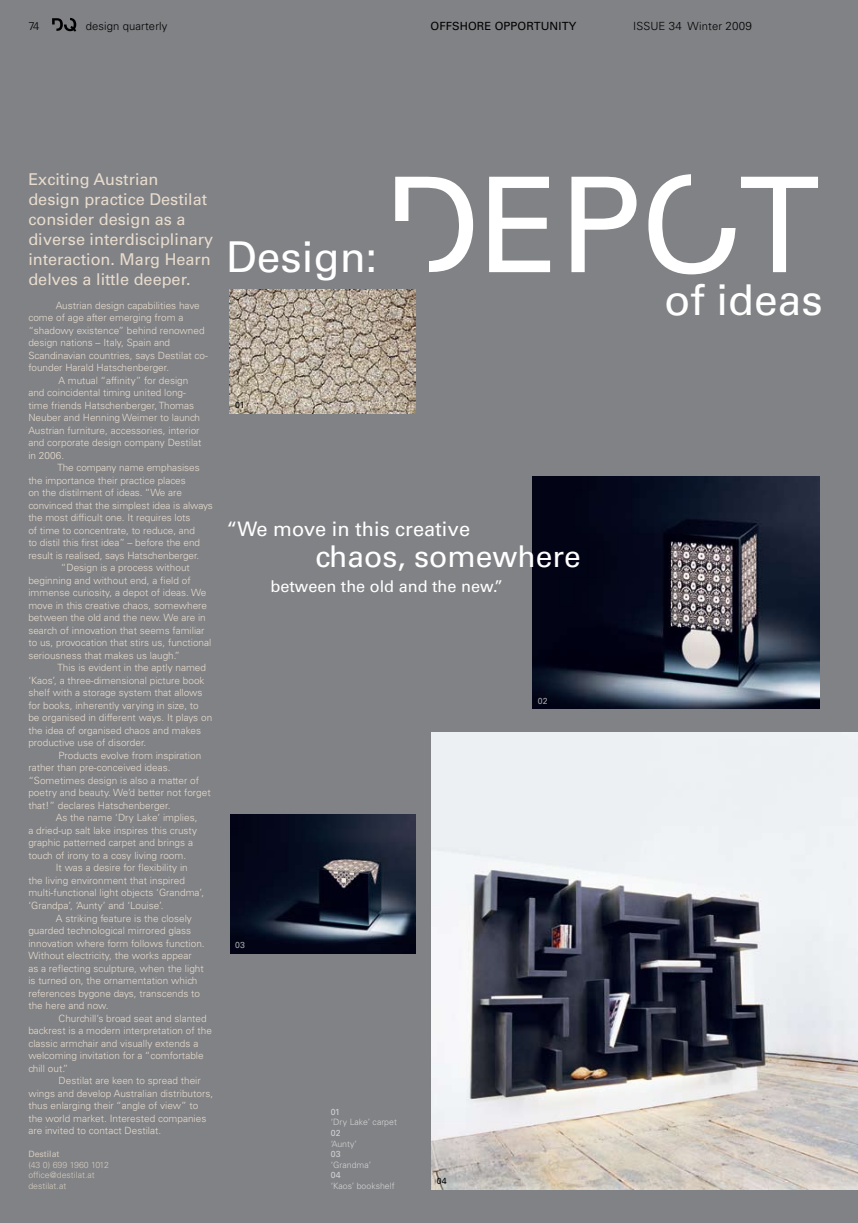
<style>
.page{position:relative;width:858px;height:1223px;background:#fff}
.page>*{position:absolute;margin:0;border:0;box-sizing:border-box;transform-origin:0 0}
.t1{font:132.12px "Univers";color:#fff}
.t2{font:42.5px "Univers";color:#fff}
.t3{font:30px "Univers";color:#fff}
.t4{font:20px "Univers";color:#fff}
.t5{font:16.25px/20px "Univers";color:#e9dcce}
.t6{font:16.25px "Univers";color:#fff}
.t7{font:300 11.25px "Univers";letter-spacing:.01em;color:#000}
.t8{font:11.25px "Univers";letter-spacing:.01em;color:#000}
.t9{font:300 10px "Univers";color:#e9dcce}
.t10{font:300 8.75px "Univers";color:#d1d3d4}
.t11{font:300 8.75px/10.6px "Univers";color:#d3c9bd}
.t12{font:8.75px "Univers";color:#d3c9bd}
.t13{font:8.75px "Univers";color:#d1d3d4}
.t14{font:8.75px "Univers";color:#000}
.t15{font:8.75px "Univers";color:#a7a9ac}
.s1{font-size:11.5px}
</style>
<div class="page">
<div style="left:0;top:0;width:857px;height:1222px;background:#808285"></div>
<svg style="left:52px;top:18px;width:24px;height:14px"></svg>
<img style="left:230px;top:814px;width:185px;height:139px">
<img style="left:230px;top:289px;width:185px;height:124px">
<img style="left:431px;top:732px;width:426px;height:456px">
<img style="left:532px;top:476px;width:287px;height:233px">
<p class="t7" style="left:28px;top:19px;width:13px">74</p>
<p class="t7" style="left:86px;top:19px;width:83px">design quarterly</p>
<p class="t8" style="left:430px;top:20px;width:147px">OFFShore opportunity</p>
<p class="t7" style="left:633px;top:20px;width:120px">ISSUE <span class="s1">34</span> Winter <span class="s1">2009</span></p>
<h3 class="t5" style="left:28px;top:169px;width:186px">Exciting Austrian design practice Destilat consider design as a diverse interdisciplinary interaction. Marg Hearn delves a little deeper.</h3>
<p class="t9" style="left:56px;top:299px;width:145px">Austrian design capabilities have</p>
<p class="t9" style="left:28px;top:312px;width:157px">come of age after emerging from a</p>
<p class="t9" style="left:28px;top:324px;width:178px">“shadowy existence” behind renowned</p>
<p class="t9" style="left:28px;top:337px;width:143px">design nations – Italy, Spain and</p>
<p class="t9" style="left:28px;top:349px;width:181px">Scandinavian countries, says Destilat co-</p>
<p class="t9" style="left:28px;top:362px;width:142px">founder Harald Hatschenberger.</p>
<p class="t9" style="left:58px;top:374px;width:131px">A mutual “affinity” for design</p>
<p class="t9" style="left:28px;top:387px;width:159px">and coincidental timing united long-</p>
<p class="t9" style="left:28px;top:399px;width:167px">time friends Hatschenberger, Thomas</p>
<p class="t9" style="left:28px;top:412px;width:173px">Neuber and Henning Weimer to launch</p>
<p class="t9" style="left:28px;top:424px;width:173px">Austrian furniture, accessories, interior</p>
<p class="t9" style="left:28px;top:437px;width:175px">and corporate design company Destilat</p>
<p class="t9" style="left:28px;top:449px;width:37px">in 2006.</p>
<p class="t9" style="left:57px;top:462px;width:144px">The company name emphasises</p>
<p class="t9" style="left:28px;top:474px;width:159px">the importance their practice places</p>
<p class="t9" style="left:28px;top:487px;width:155px">on the distilment of ideas. “We are</p>
<p class="t9" style="left:28px;top:499px;width:186px">convinced that the simplest idea is always</p>
<p class="t9" style="left:28px;top:512px;width:164px">the most difficult one. It requires lots</p>
<p class="t9" style="left:28px;top:524px;width:168px">of time to concentrate, to reduce, and</p>
<p class="t9" style="left:28px;top:537px;width:173px">to distil this first idea” – before the end</p>
<p class="t9" style="left:28px;top:549px;width:172px">result is realised, says Hatschenberger.</p>
<p class="t9" style="left:61px;top:562px;width:130px">“Design is a process without</p>
<p class="t9" style="left:28px;top:574px;width:164px">beginning and without end, a field of</p>
<p class="t9" style="left:28px;top:587px;width:179px">immense curiosity, a depot of ideas. We</p>
<p class="t9" style="left:28px;top:599px;width:180px">move in this creative chaos, somewhere</p>
<p class="t9" style="left:28px;top:612px;width:179px">between the old and the new. We are in</p>
<p class="t9" style="left:28px;top:624px;width:178px">search of innovation that seems familiar</p>
<p class="t9" style="left:28px;top:637px;width:184px">to us, provocation that stirs us, functional</p>
<p class="t9" style="left:28px;top:649px;width:153px">seriousness that makes us laugh.”</p>
<p class="t9" style="left:57px;top:662px;width:150px">This is evident in the aptly named</p>
<p class="t9" style="left:28px;top:674px;width:178px">‘Kaos’, a three-dimensional picture book</p>
<p class="t9" style="left:28px;top:687px;width:176px">shelf with a storage system that allows</p>
<p class="t9" style="left:28px;top:699px;width:172px">for books, inherently varying in size, to</p>
<p class="t9" style="left:28px;top:712px;width:185px">be organised in different ways. It plays on</p>
<p class="t9" style="left:28px;top:724px;width:174px">the idea of organised chaos and makes</p>
<p class="t9" style="left:28px;top:737px;width:119px">productive use of disorder.</p>
<p class="t9" style="left:59px;top:749px;width:144px">Products evolve from inspiration</p>
<p class="t9" style="left:28px;top:762px;width:144px">rather than pre-conceived ideas.</p>
<p class="t9" style="left:28px;top:774px;width:172px">“Sometimes design is also a matter of</p>
<p class="t9" style="left:28px;top:787px;width:184px">poetry and beauty. We’d better not forget</p>
<p class="t9" style="left:28px;top:799px;width:144px">that!” declares Hatschenberger.</p>
<p class="t9" style="left:56px;top:812px;width:143px">As the name ‘Dry Lake’ implies,</p>
<p class="t9" style="left:28px;top:824px;width:170px">a dried-up salt lake inspires this crusty</p>
<p class="t9" style="left:28px;top:837px;width:166px">graphic patterned carpet and brings a</p>
<p class="t9" style="left:28px;top:849px;width:159px">touch of irony to a cosy living room.</p>
<p class="t9" style="left:56px;top:862px;width:133px">It was a desire for flexibility in</p>
<p class="t9" style="left:28px;top:874px;width:158px">the living environment that inspired</p>
<p class="t9" style="left:28px;top:887px;width:177px">multi-functional light objects ‘Grandma’,</p>
<p class="t9" style="left:28px;top:899px;width:137px">‘Grandpa’, ‘Aunty’ and ‘Louise’.</p>
<p class="t9" style="left:56px;top:912px;width:138px">A striking feature is the closely</p>
<p class="t9" style="left:28px;top:924px;width:164px">guarded technological mirrored glass</p>
<p class="t9" style="left:28px;top:937px;width:178px">innovation where form follows function.</p>
<p class="t9" style="left:28px;top:949px;width:165px">Without electricity, the works appear</p>
<p class="t9" style="left:28px;top:962px;width:177px">as a reflecting sculpture, when the light</p>
<p class="t9" style="left:28px;top:974px;width:170px">is turned on, the ornamentation which</p>
<p class="t9" style="left:28px;top:987px;width:173px">references bygone days, transcends to</p>
<p class="t9" style="left:28px;top:999px;width:82px">the here and now.</p>
<p class="t9" style="left:59px;top:1012px;width:150px">Churchill’s broad seat and slanted</p>
<p class="t9" style="left:28px;top:1024px;width:185px">backrest is a modern interpretation of the</p>
<p class="t9" style="left:28px;top:1037px;width:171px">classic armchair and visually extends a</p>
<p class="t9" style="left:28px;top:1049px;width:177px">welcoming invitation for a “comfortable</p>
<p class="t9" style="left:28px;top:1062px;width:42px">chill out.”</p>
<p class="t9" style="left:59px;top:1074px;width:144px">Destilat are keen to spread their</p>
<p class="t9" style="left:28px;top:1087px;width:186px">wings and develop Australian distributors,</p>
<p class="t9" style="left:28px;top:1099px;width:171px">thus enlarging their “angle of view” to</p>
<p class="t9" style="left:28px;top:1112px;width:179px">the world market. Interested companies</p>
<p class="t9" style="left:28px;top:1124px;width:134px">are invited to contact Destilat.</p>
<p class="t12" style="left:28px;top:1148px;width:33px">Destilat</p>
<p class="t11" style="left:28px;top:1159px;width:82px">(43 0) 699 1960 1012 office@destilat.at destilat.at</p>
<h2 class="t2" style="left:226px;top:232px;width:153px">Design:</h2>
<h1 class="t1" style="left:383px;top:147px;width:437px">depot</h1>
<h2 class="t2" style="left:664px;top:275px;width:160px">of ideas</h2>
<p class="t14" style="left:235px;top:399px;width:11px">01</p>
<h3 class="t4" style="left:226px;top:517px;width:245px">“We move in this creative</h3>
<h3 class="t3" style="left:315px;top:539px;width:267px">chaos, somewhere</h3>
<h3 class="t6" style="left:270px;top:577px;width:234px">between the old and the new.”</h3>
<p class="t15" style="left:537px;top:695px;width:11px">02</p>
<p class="t15" style="left:235px;top:939px;width:11px">03</p>
<p class="t13" style="left:331px;top:1106px;width:11px">01</p>
<p class="t10" style="left:331px;top:1116px;width:68px">‘Dry Lake’ carpet</p>
<p class="t13" style="left:331px;top:1127px;width:11px">02</p>
<p class="t10" style="left:331px;top:1138px;width:28px">‘Aunty’</p>
<p class="t13" style="left:331px;top:1148px;width:11px">03</p>
<p class="t10" style="left:331px;top:1159px;width:42px">‘Grandma’</p>
<p class="t13" style="left:331px;top:1170px;width:11px">04</p>
<p class="t10" style="left:331px;top:1180px;width:65px">‘Kaos’ bookshelf</p>
<p class="t14" style="left:437px;top:1175px;width:11px">04</p>
</div>
